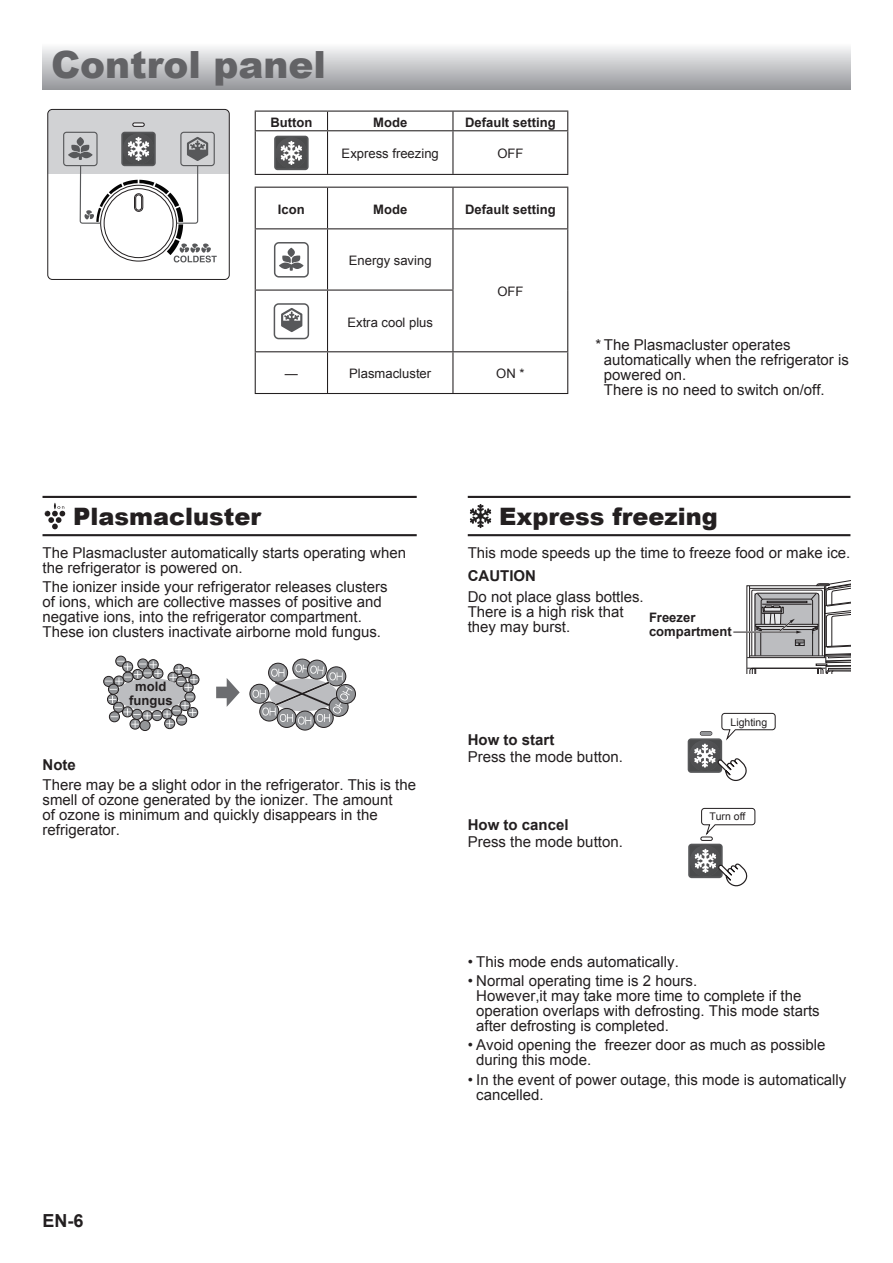
<style>
.page{position:relative;width:893px;height:1263px;background:#fff}
.page>*{position:absolute;margin:0;border:0;box-sizing:border-box;transform-origin:0 0}
.t1{font:900 37.5px "Arial";color:#636366}
.t2{font:900 24px "Arial";color:#231f20}
.t3{font:700 18px "Arial";color:#231f20}
.t4{font:15px/15px "Arial";color:#231f20}
.t5{font:700 15px "Arial";color:#231f20}
.t6{font:700 13.05px/13.6px "Arial";color:#231f20;text-align:center}
.t7{font:13.05px "Arial";color:#231f20}
.t8{font:10.5px "Arial";color:#231f20}
</style>
<div class="page">
<div style="left:43px;top:43px;width:807px;height:46px;background:linear-gradient(to bottom,#fbfcfc,#989a9e)"></div>
<hr style="left:255px;top:111px;width:72px;height:1px;background:#231f20">
<svg style="left:255px;top:112px;width:1px;height:18px"></svg>
<hr style="left:327px;top:111px;width:126px;height:1px;background:#231f20">
<svg style="left:327px;top:112px;width:1px;height:18px"></svg>
<hr style="left:453px;top:111px;width:115px;height:1px;background:#231f20">
<svg style="left:452px;top:112px;width:1px;height:18px"></svg>
<svg style="left:567px;top:112px;width:1px;height:18px"></svg>
<hr style="left:255px;top:130px;width:72px;height:1px;background:#231f20">
<hr style="left:255px;top:131px;width:1px;height:43px;background:#231f20">
<hr style="left:327px;top:130px;width:126px;height:1px;background:#231f20">
<hr style="left:327px;top:131px;width:1px;height:43px;background:#231f20">
<hr style="left:453px;top:130px;width:115px;height:1px;background:#231f20">
<hr style="left:452px;top:131px;width:1px;height:43px;background:#231f20">
<hr style="left:567px;top:131px;width:1px;height:43px;background:#231f20">
<hr style="left:255px;top:174px;width:313px;height:1px;background:#231f20">
<hr style="left:255px;top:187px;width:72px;height:1px;background:#231f20">
<hr style="left:255px;top:188px;width:1px;height:40px;background:#231f20">
<hr style="left:327px;top:187px;width:126px;height:1px;background:#231f20">
<hr style="left:327px;top:188px;width:1px;height:40px;background:#231f20">
<hr style="left:453px;top:187px;width:115px;height:1px;background:#231f20">
<hr style="left:452px;top:188px;width:1px;height:40px;background:#231f20">
<hr style="left:567px;top:188px;width:1px;height:40px;background:#231f20">
<hr style="left:255px;top:228px;width:72px;height:1px;background:#231f20">
<hr style="left:255px;top:229px;width:1px;height:61px;background:#231f20">
<hr style="left:327px;top:228px;width:126px;height:1px;background:#231f20">
<hr style="left:327px;top:229px;width:1px;height:61px;background:#231f20">
<hr style="left:453px;top:228px;width:115px;height:1px;background:#231f20">
<hr style="left:452px;top:229px;width:1px;height:61px;background:#231f20">
<hr style="left:567px;top:229px;width:1px;height:61px;background:#231f20">
<hr style="left:255px;top:290px;width:72px;height:1px;background:#231f20">
<hr style="left:255px;top:291px;width:1px;height:60px;background:#231f20">
<hr style="left:327px;top:290px;width:126px;height:1px;background:#231f20">
<hr style="left:327px;top:291px;width:1px;height:60px;background:#231f20">
<hr style="left:452px;top:291px;width:1px;height:60px;background:#231f20">
<hr style="left:567px;top:290px;width:1px;height:61px;background:#231f20">
<hr style="left:255px;top:351px;width:72px;height:1px;background:#231f20">
<hr style="left:255px;top:352px;width:1px;height:41px;background:#231f20">
<hr style="left:327px;top:351px;width:126px;height:1px;background:#231f20">
<hr style="left:327px;top:352px;width:1px;height:41px;background:#231f20">
<hr style="left:453px;top:351px;width:115px;height:1px;background:#231f20">
<hr style="left:452px;top:352px;width:1px;height:41px;background:#231f20">
<hr style="left:567px;top:352px;width:1px;height:41px;background:#231f20">
<hr style="left:255px;top:393px;width:313px;height:1px;background:#231f20">
<svg style="left:274px;top:136px;width:35px;height:34px"></svg>
<div style="left:276px;top:137px;width:31px;height:31px;background:#505052;border-radius:50%"></div>
<svg style="left:281px;top:141px;width:21px;height:24px"></svg>
<div style="left:274px;top:242px;width:35px;height:36px;border:2px solid #57585a;border-radius:4px"></div>
<svg style="left:279px;top:248px;width:24px;height:23px"></svg>
<svg style="left:281px;top:308px;width:21px;height:24px"></svg>
<div style="left:274px;top:303px;width:35px;height:36px;border:2px solid #57585a;border-radius:4px"></div>
<hr style="left:43px;top:496px;width:374px;height:2px;background:#231f20">
<hr style="left:43px;top:534px;width:374px;height:2px;background:#231f20">
<svg style="left:45px;top:503px;width:20px;height:26px"></svg>
<svg style="left:336px;top:684px;width:19px;height:19px"></svg>
<div style="left:336px;top:684px;width:20px;height:20px;border:1px solid #231f20;border-radius:50%"></div>
<svg style="left:216px;top:678px;width:24px;height:29px"></svg>
<div style="left:277px;top:708px;width:20px;height:20px;border:1px solid #231f20;border-radius:50%"></div>
<svg style="left:295px;top:711px;width:19px;height:19px"></svg>
<div style="left:295px;top:711px;width:20px;height:19px;border:1px solid #231f20;border-radius:50%"></div>
<div style="left:314px;top:708px;width:20px;height:20px;border:1px solid #231f20;border-radius:50%"></div>
<svg style="left:250px;top:684px;width:19px;height:19px"></svg>
<div style="left:250px;top:684px;width:19px;height:20px;border:1px solid #231f20;border-radius:50%"></div>
<svg style="left:253px;top:658px;width:99px;height:67px"></svg>
<div style="left:148px;top:659px;width:11px;height:11px;border:1px solid #231f20;border-radius:50%"></div>
<div style="left:130px;top:719px;width:10px;height:10px;border:1px solid #231f20;border-radius:50%"></div>
<div style="left:164px;top:718px;width:11px;height:11px;border:1px solid #231f20;border-radius:50%"></div>
<svg style="left:116px;top:656px;width:10px;height:10px"></svg>
<div style="left:115px;top:656px;width:11px;height:10px;border:1px solid #231f20;border-radius:50%"></div>
<div style="left:103px;top:676px;width:11px;height:11px;border:1px solid #231f20;border-radius:50%"></div>
<div style="left:138px;top:659px;width:10px;height:10px;background:#322f30;border-radius:50%"></div>
<div style="left:137px;top:659px;width:11px;height:10px;border:1px solid #231f20;border-radius:50%"></div>
<div style="left:140px;top:720px;width:10px;height:10px;background:#939598;border-radius:50%"></div>
<div style="left:140px;top:720px;width:10px;height:11px;border:1px solid #231f20;border-radius:50%"></div>
<div style="left:189px;top:674px;width:10px;height:11px;border:1px solid #231f20;border-radius:50%"></div>
<svg style="left:105px;top:661px;width:93px;height:67px"></svg>
<hr style="left:468px;top:496px;width:382px;height:2px;background:#231f20">
<hr style="left:468px;top:534px;width:382px;height:2px;background:#231f20">
<svg style="left:470px;top:504px;width:21px;height:24px"></svg>
<div style="left:47px;top:109px;width:183px;height:171px;border:1px solid #231f20;border-radius:5px"></div>
<svg style="left:48px;top:109px;width:181px;height:153px"></svg>
<div style="left:133px;top:123px;width:11px;height:4px;border:1px solid #231f20;border-radius:2px"></div>
<div style="left:688px;top:738px;width:34px;height:35px;background:#57585a;border-radius:3px"></div>
<svg style="left:689px;top:713px;width:87px;height:68px"></svg>
<svg style="left:701px;top:808px;width:55px;height:28px"></svg>
<div style="left:688px;top:844px;width:35px;height:34px;background:#57585a;border-radius:3px"></div>
<svg style="left:690px;top:845px;width:58px;height:42px"></svg>
<div style="left:701px;top:837px;width:11px;height:4px;border:1px solid #231f20;border-radius:2px"></div>
<hr style="left:733px;top:632px;width:64px;height:1px;background:#231f20">
<svg style="left:746px;top:580px;width:104px;height:94px"></svg>
<h1 class="t1" style="left:51px;top:37px;width:277px">Control panel</h1>
<p class="t6" style="left:270px;top:115px;width:44px">Button</p>
<p class="t6" style="left:373px;top:115px;width:36px">Mode</p>
<p class="t6" style="left:465px;top:115px;width:92px">Default setting</p>
<p class="t7" style="left:342px;top:146px;width:99px">Express freezing</p>
<p class="t7" style="left:497px;top:146px;width:28px">OFF</p>
<p class="t6" style="left:278px;top:202px;width:28px">Icon</p>
<p class="t6" style="left:373px;top:202px;width:36px">Mode</p>
<p class="t6" style="left:465px;top:202px;width:92px">Default setting</p>
<p class="t7" style="left:349px;top:253px;width:84px">Energy saving</p>
<p class="t7" style="left:497px;top:284px;width:28px">OFF</p>
<p class="t7" style="left:347px;top:315px;width:87px">Extra cool plus</p>
<p class="t7" style="left:285px;top:366px;width:15px">—</p>
<p class="t7" style="left:349px;top:366px;width:83px">Plasmacluster</p>
<p class="t7" style="left:496px;top:366px;width:30px">ON *</p>
<p class="t4" style="left:604px;top:337px;width:247px;text-indent:-9px">* The Plasmacluster operates automatically when the refrigerator is powered on.<br>There is no need to switch on/off.</p>
<h2 class="t2" style="left:73px;top:498px;width:189px">Plasmacluster</h2>
<p class="t4" style="left:43px;top:545px;width:365px">The Plasmacluster automatically starts operating when the refrigerator is powered on.</p>
<p class="t4" style="left:43px;top:579px;width:347px">The ionizer inside your refrigerator releases clusters of ions, which are collective masses of positive and negative ions, into the refrigerator compartment.<br>These ion clusters inactivate airborne mold fungus.</p>
<p class="t6" style="left:129px;top:679px;width:45px">mold fungus</p>
<p class="t5" style="left:43px;top:756px;width:35px">Note</p>
<p class="t4" style="left:43px;top:778px;width:375px">There may be a slight odor in the refrigerator. This is the smell of ozone generated by the ionizer. The amount<br>of ozone is minimum and quickly disappears in the refrigerator.</p>
<p class="t3" style="left:43px;top:1211px;width:43px">EN-6</p>
<h2 class="t2" style="left:499px;top:498px;width:220px">Express freezing</h2>
<p class="t4" style="left:468px;top:545px;width:384px">This mode speeds up the time to freeze food or make ice.</p>
<p class="t5" style="left:468px;top:567px;width:70px">CAUTION</p>
<p class="t4" style="left:468px;top:589px;width:177px">Do not place glass bottles.<br>There is a high risk that they may burst.</p>
<p class="t6" style="left:649px;top:611px;width:84px;text-align:left">Freezer compartment</p>
<p class="t5" style="left:468px;top:732px;width:88px">How to start</p>
<p class="t4" style="left:468px;top:749px;width:157px">Press the mode button.</p>
<p class="t5" style="left:468px;top:817px;width:102px">How to cancel</p>
<p class="t4" style="left:468px;top:834px;width:157px">Press the mode button.</p>
<p class="t8" style="left:730px;top:716px;width:38px">Lighting</p>
<p class="t8" style="left:709px;top:810px;width:38px">Turn off</p>
<p class="t4" style="left:468px;top:954px;width:213px">• This mode ends automatically.</p>
<p class="t4" style="left:476px;top:973px;width:345px;text-indent:-9px">• Normal operating time is 2 hours.<br>However,it may take more time to complete if the operation overlaps with defrosting. This mode starts after defrosting is completed.</p>
<p class="t4" style="left:476px;top:1038px;width:351px;text-indent:-9px">• Avoid opening the freezer door as much as possible during this mode.</p>
<p class="t4" style="left:476px;top:1072px;width:372px;text-indent:-9px">• In the event of power outage, this mode is automatically cancelled.</p>
</div>
